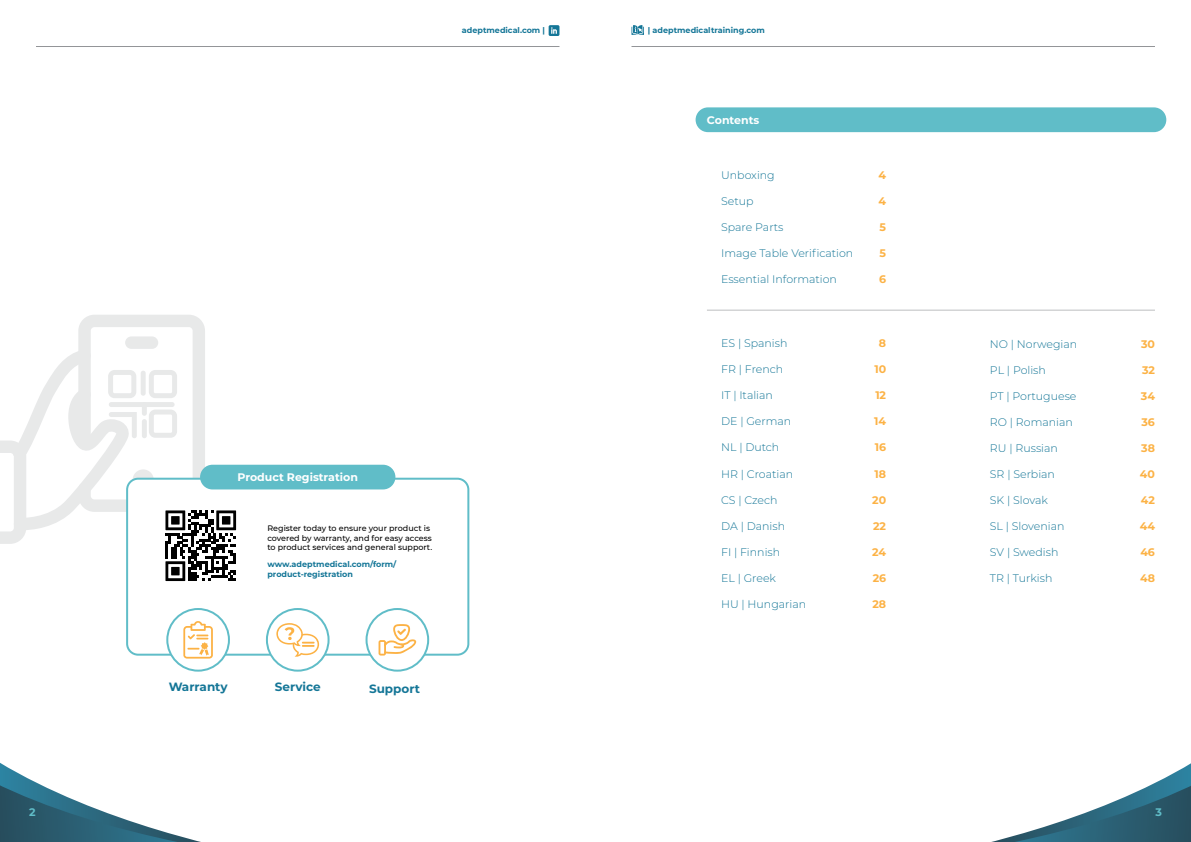
<style>
.page{position:relative;width:1191px;height:842px;background:#fff}
.page>*{position:absolute;margin:0;border:0;box-sizing:border-box;transform-origin:0 0}
.t1{font:700 12px "Montserrat";color:#147697}
.t2{font:300 11px "Montserrat";color:#147697}
.t3{font:700 11px "Montserrat";color:#fcb245}
.t4{font:700 11px "Montserrat";color:#fff}
.t5{font:700 11px "Montserrat";color:#60bdc8}
.t6{font:500 8px/9.6px "Montserrat";color:#000}
.t7{font:700 8px/9.6px "Montserrat";color:#147697}
</style>
<div class="page">
<svg style="left:548px;top:25px;width:11px;height:11px"></svg>
<svg style="left:631px;top:25px;width:13px;height:10px"></svg>
<div style="left:695px;top:107px;width:471px;height:25px;background:#60bdc8;border-radius:12px"></div>
<hr style="left:707px;top:310px;width:448px;height:1px;background:#bcbec0">
<div style="left:200px;top:465px;width:195px;height:24px;background:#60bdc8;border-radius:12px"></div>
<div style="left:365px;top:608px;width:64px;height:64px;border:2px solid #60bdc8;border-radius:50%"></div>
<svg style="left:184px;top:621px;width:29px;height:7px"></svg>
<svg style="left:378px;top:624px;width:38px;height:31px"></svg>
<svg style="left:0;top:315px;width:236px;height:266px"></svg>
<svg style="left:278px;top:623px;width:23px;height:5px"></svg>
<svg style="left:126px;top:628px;width:217px;height:42px"></svg>
<svg style="left:991px;top:763px;width:200px;height:79px"></svg>
<svg style="left:0;top:670px;width:407px;height:172px"></svg>
<hr style="left:36px;top:46px;width:523px;height:1px;background:#939598">
<hr style="left:631px;top:46px;width:524px;height:1px;background:#939598">
<p class="t7" style="left:462px;top:25px;width:85px">adeptmedical.com |</p>
<p class="t7" style="left:648px;top:25px;width:118px">| adeptmedicaltraining.com</p>
<p class="t4" style="left:707px;top:112px;width:54px">Contents</p>
<p class="t4" style="left:237px;top:469px;width:122px">Product Registration</p>
<p class="t6" style="left:267px;top:523px;width:166px">Register today to ensure your product is covered by warranty, and for easy access to product services and general support.</p>
<p class="t7" style="left:267px;top:559px;width:130px">www.adeptmedical.com/form/ product-registration</p>
<p class="t1" style="left:169px;top:678px;width:60px">Warranty</p>
<p class="t1" style="left:275px;top:678px;width:47px">Service</p>
<p class="t1" style="left:369px;top:680px;width:52px">Support</p>
<p class="t2" style="left:721px;top:168px;width:55px">Unboxing</p>
<p class="t3" style="left:878px;top:168px;width:9px">4</p>
<p class="t2" style="left:721px;top:194px;width:34px">Setup</p>
<p class="t3" style="left:878px;top:194px;width:9px">4</p>
<p class="t2" style="left:721px;top:220px;width:64px">Spare Parts</p>
<p class="t3" style="left:879px;top:220px;width:8px">5</p>
<p class="t2" style="left:721px;top:246px;width:134px">Image Table Verification</p>
<p class="t3" style="left:879px;top:246px;width:8px">5</p>
<p class="t2" style="left:721px;top:272px;width:117px">Essential Information</p>
<p class="t3" style="left:879px;top:272px;width:9px">6</p>
<p class="t2" style="left:721px;top:336px;width:68px">ES | Spanish</p>
<p class="t3" style="left:879px;top:336px;width:9px">8</p>
<p class="t2" style="left:721px;top:362px;width:64px">FR | French</p>
<p class="t3" style="left:874px;top:362px;width:13px">10</p>
<p class="t2" style="left:721px;top:388px;width:53px">IT | Italian</p>
<p class="t3" style="left:875px;top:388px;width:12px">12</p>
<p class="t2" style="left:721px;top:414px;width:72px">DE | German</p>
<p class="t3" style="left:874px;top:414px;width:13px">14</p>
<p class="t2" style="left:721px;top:440px;width:60px">NL | Dutch</p>
<p class="t3" style="left:875px;top:440px;width:13px">16</p>
<p class="t2" style="left:721px;top:466px;width:74px">HR | Croatian</p>
<p class="t3" style="left:874px;top:466px;width:13px">18</p>
<p class="t2" style="left:721px;top:492px;width:58px">CS | Czech</p>
<p class="t3" style="left:872px;top:492px;width:15px">20</p>
<p class="t2" style="left:721px;top:518px;width:66px">DA | Danish</p>
<p class="t3" style="left:873px;top:518px;width:14px">22</p>
<p class="t2" style="left:721px;top:544px;width:61px">FI | Finnish</p>
<p class="t3" style="left:872px;top:544px;width:15px">24</p>
<p class="t2" style="left:721px;top:570px;width:56px">EL | Greek</p>
<p class="t3" style="left:872px;top:570px;width:15px">26</p>
<p class="t2" style="left:721px;top:596px;width:87px">HU | Hungarian</p>
<p class="t3" style="left:872px;top:596px;width:15px">28</p>
<p class="t2" style="left:990px;top:336px;width:89px">NO | Norwegian</p>
<p class="t3" style="left:1141px;top:336px;width:15px">30</p>
<p class="t2" style="left:990px;top:362px;width:57px">PL | Polish</p>
<p class="t3" style="left:1142px;top:362px;width:14px">32</p>
<p class="t2" style="left:990px;top:388px;width:88px">PT | Portuguese</p>
<p class="t3" style="left:1140px;top:388px;width:16px">34</p>
<p class="t2" style="left:990px;top:414px;width:84px">RO | Romanian</p>
<p class="t3" style="left:1141px;top:414px;width:15px">36</p>
<p class="t2" style="left:990px;top:440px;width:69px">RU | Russian</p>
<p class="t3" style="left:1141px;top:440px;width:15px">38</p>
<p class="t2" style="left:990px;top:466px;width:67px">SR | Serbian</p>
<p class="t3" style="left:1140px;top:466px;width:17px">40</p>
<p class="t2" style="left:990px;top:492px;width:60px">SK | Slovak</p>
<p class="t3" style="left:1141px;top:492px;width:16px">42</p>
<p class="t2" style="left:990px;top:518px;width:76px">SL | Slovenian</p>
<p class="t3" style="left:1139px;top:518px;width:17px">44</p>
<p class="t2" style="left:990px;top:544px;width:70px">SV | Swedish</p>
<p class="t3" style="left:1140px;top:544px;width:16px">46</p>
<p class="t2" style="left:990px;top:570px;width:64px">TR | Turkish</p>
<p class="t3" style="left:1140px;top:570px;width:16px">48</p>
<p class="t5" style="left:29px;top:804px;width:8px">2</p>
<p class="t5" style="left:1155px;top:804px;width:8px">3</p>
</div>
